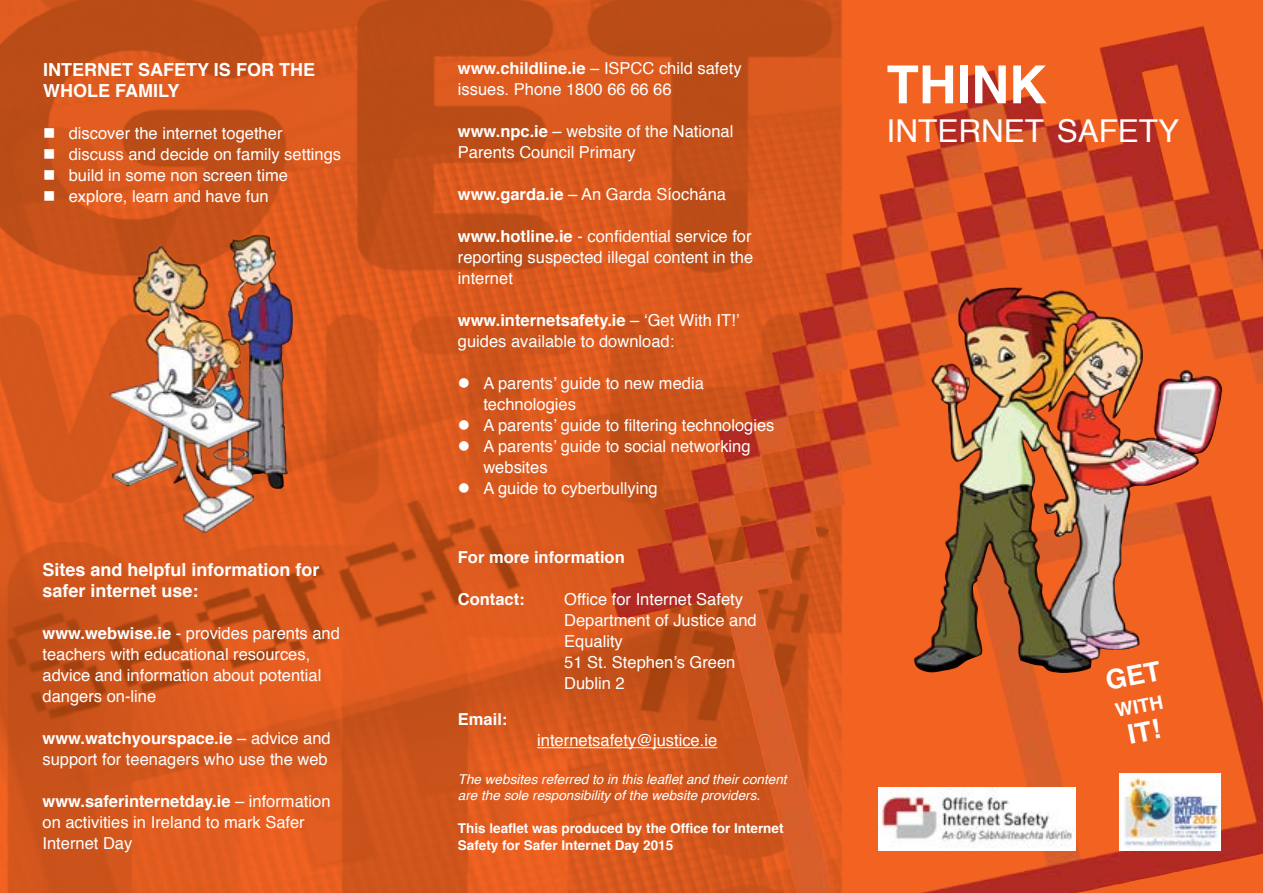
<style>
.page{position:relative;width:1263px;height:893px;background:#fff}
.page>*{position:absolute;margin:0;border:0;box-sizing:border-box;transform-origin:0 0}
.t1{font:700 52.5px "Helvetica";color:#fff}
.t2{font:31.5px "Helvetica";color:#fff}
.t3{font:700 18.9px "Helvetica";color:#fff}
.t4{font:700 18px/21px "Helvetica";color:#fff}
.t5{font:700 18px/21px "Helvetica";color:#fff}
.t6{font:16.5px/21px "Helvetica";color:#fff}
.t7{font:700 16.5px "Helvetica";color:#fff}
.t8{font:italic 13.5px/16.5px "Helvetica";color:#fff}
.t9{font:700 13.5px/16.5px "Helvetica";color:#fff}
.s1{font-weight:700}
</style>
<div class="page">
<img style="left:0;top:0;width:1263px;height:893px">
<img style="left:650px;top:27px;width:547px;height:518px">
<img style="left:878px;top:787px;width:197px;height:63px">
<img style="left:1119px;top:773px;width:101px;height:77px">
<img style="left:914px;top:293px;width:310px;height:382px">
<img style="left:158px;top:235px;width:100px;height:183px">
<hr style="left:537px;top:747px;width:180px;height:1px;background:#fff">
<div style="left:1105px;top:660px;width:57px;height:30px;background:#f26322"></div>
<svg style="left:1128px;top:719px;width:32px;height:25px"></svg>
<p class="t5" style="left:43px;top:60px;width:273px">INTERNET SAFETY IS FOR TH E<br>WHOLE FAMILY</p>
<p class="t6" style="left:43px;top:123px;width:241px">■ discover the internet together</p>
<p class="t6" style="left:43px;top:144px;width:299px">■ discuss and decide on family settings</p>
<p class="t6" style="left:43px;top:165px;width:246px">■ build in some non screen time</p>
<p class="t6" style="left:43px;top:186px;width:227px">■ explore, learn and have fun</p>
<p class="t4" style="left:43px;top:559px;width:279px">Sites and helpful information for safer internet use:</p>
<p class="t6" style="left:43px;top:623px;width:299px"><span class="s1">www.webwise.ie</span> - provides parents and teachers with educational resources, advice and information about potential dangers on-line</p>
<p class="t6" style="left:43px;top:728px;width:290px"><span class="s1">www.watchyourspace.ie</span> – advice and support for teenagers who use the web</p>
<p class="t6" style="left:43px;top:791px;width:289px"><span class="s1">www.saferinternetday.ie</span> – information on activities in Ireland to mark Safer<br>Internet Day</p>
<p class="t6" style="left:458px;top:59px;width:285px"><span class="s1">www.childline.ie</span> – ISPCC child safety issues. Phone 1800 66 66 66</p>
<p class="t6" style="left:458px;top:122px;width:277px"><span class="s1">www.npc.ie</span> – website of the National<br>Parents Council Primary</p>
<p class="t6" style="left:458px;top:185px;width:270px"><span class="s1">www.garda.ie</span> – An Garda Síochána</p>
<p class="t6" style="left:458px;top:227px;width:297px;text-align:justify"><span class="s1">www.hotline.ie</span> - confidential service for reporting suspected illegal content in the internet</p>
<p class="t6" style="left:458px;top:311px;width:283px"><span class="s1">www.internetsafety.ie</span> – ‘Get With IT!’ guides available to download:</p>
<p class="t6" style="left:483px;top:374px;width:222px;text-indent:-26px">● A parents’ guide to new media technologies</p>
<p class="t6" style="left:458px;top:416px;width:318px">● A parents’ guide to filtering technologies</p>
<p class="t6" style="left:483px;top:437px;width:269px;text-indent:-26px">● A parents’ guide to social networking websites</p>
<p class="t6" style="left:458px;top:479px;width:201px">● A guide to cyberbullying</p>
<p class="t7" style="left:458px;top:544px;width:168px">For more information</p>
<p class="t7" style="left:458px;top:586px;width:68px">Contact:</p>
<p class="t6" style="left:564px;top:590px;width:194px">Office for Internet Safety<br>Department of Justice and<br>Equality<br>51 St. Stephen’s Green<br>Dublin 2</p>
<p class="t7" style="left:458px;top:706px;width:51px">Email:</p>
<p class="t6" style="left:537px;top:731px;width:181px">internetsafety@justice.ie</p>
<p class="t8" style="left:458px;top:771px;width:330px">The websites referred to in this leaflet and their content are the sole responsibility of the website providers.</p>
<p class="t9" style="left:458px;top:821px;width:327px">This leaflet was produced by the Office for Internet<br>Safety for Safer Internet Day 2015</p>
<h1 class="t1" style="left:887px;top:42px;width:162px">THINK</h1>
<h2 class="t2" style="left:887px;top:107px;width:294px">INTERNET SAFETY</h2>
<p class="t3" style="left:1113px;top:696px;width:50px;rotate:-11deg">with</p>
</div>
